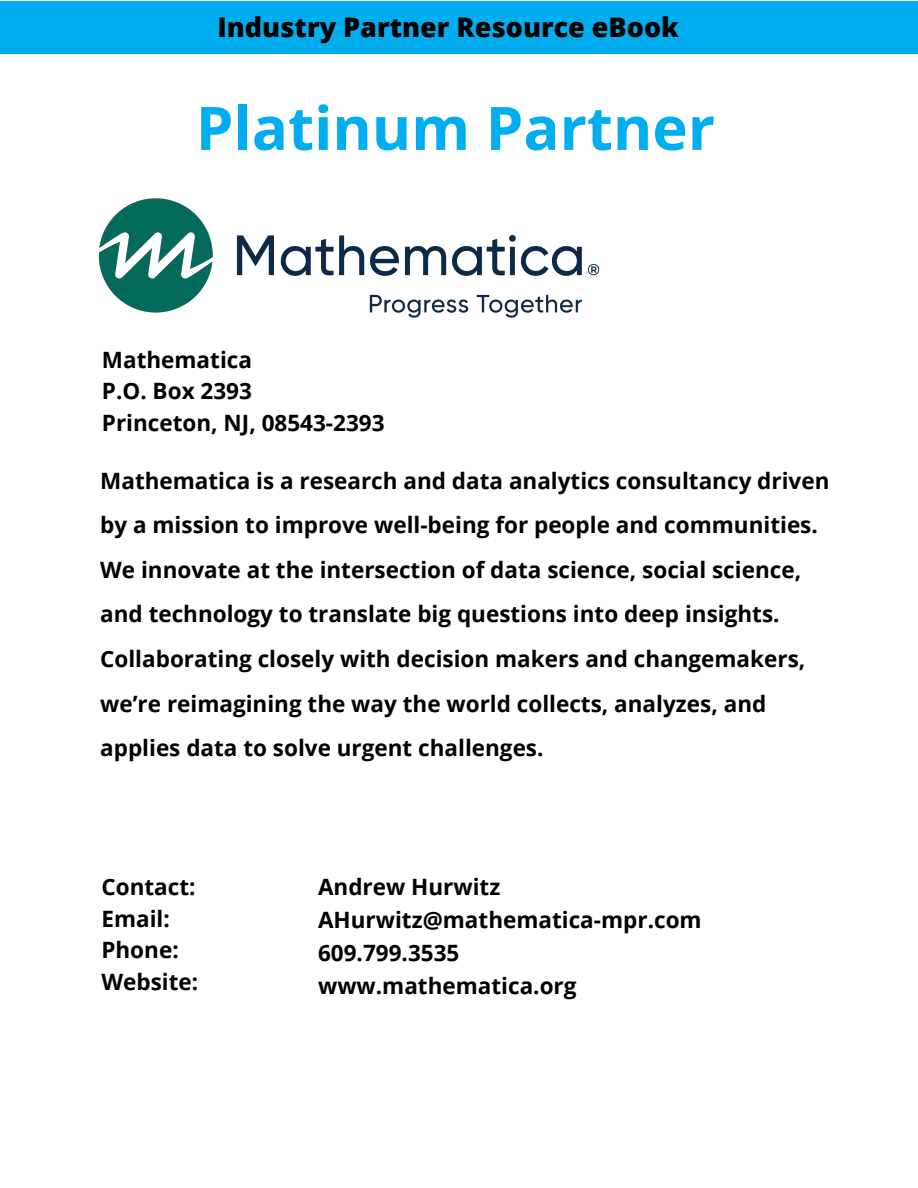
<style>
.page{position:relative;width:918px;height:1188px;background:#fff}
.page>*{position:absolute;margin:0;border:0;box-sizing:border-box;transform-origin:0 0}
.t1{font:700 60px "Open Sans";color:#00aeef}
.t2{font:800 27px "Open Sans";color:#000}
.t3{font:700 22.5px/44.5px "Open Sans";color:#000}
.t4{font:700 22.5px/31.5px "Open Sans";color:#000}
</style>
<div class="page">
<div style="left:0;top:2px;width:918px;height:52px;background:#00aeef"></div>
<img style="left:98px;top:198px;width:502px;height:120px">
<p class="t2" style="left:217px;top:9px;width:463px">Industry Partner Resource eBook</p>
<h1 class="t1" style="left:196px;top:86px;width:521px">Platinum Partner</h1>
<p class="t3" style="left:102px;top:343px;width:284px;line-height:31.5px">Mathematica<br>P.O. Box 2393<br>Princeton, NJ, 08543-2393</p>
<p class="t3" style="left:100px;top:458px;width:731px">Mathematica is a research and data analytics consultancy driven by a mission to improve well-being for people and communities.<br>We innovate at the intersection of data science, social science, and technology to translate big questions into deep insights.<br>Collaborating closely with decision makers and changemakers, we’re reimagining the way the world collects, analyzes, and applies data to solve urgent challenges.</p>
<p class="t4" style="left:101px;top:871px;width:98px">Contact:<br>Email:<br>Phone:<br>Website:</p>
<p class="t3" style="left:318px;top:869px;width:385px;line-height:33px">Andrew Hurwitz<br>AHurwitz@mathematica-mpr.com<br>609.799.3535 www.mathematica.org</p>
</div>
